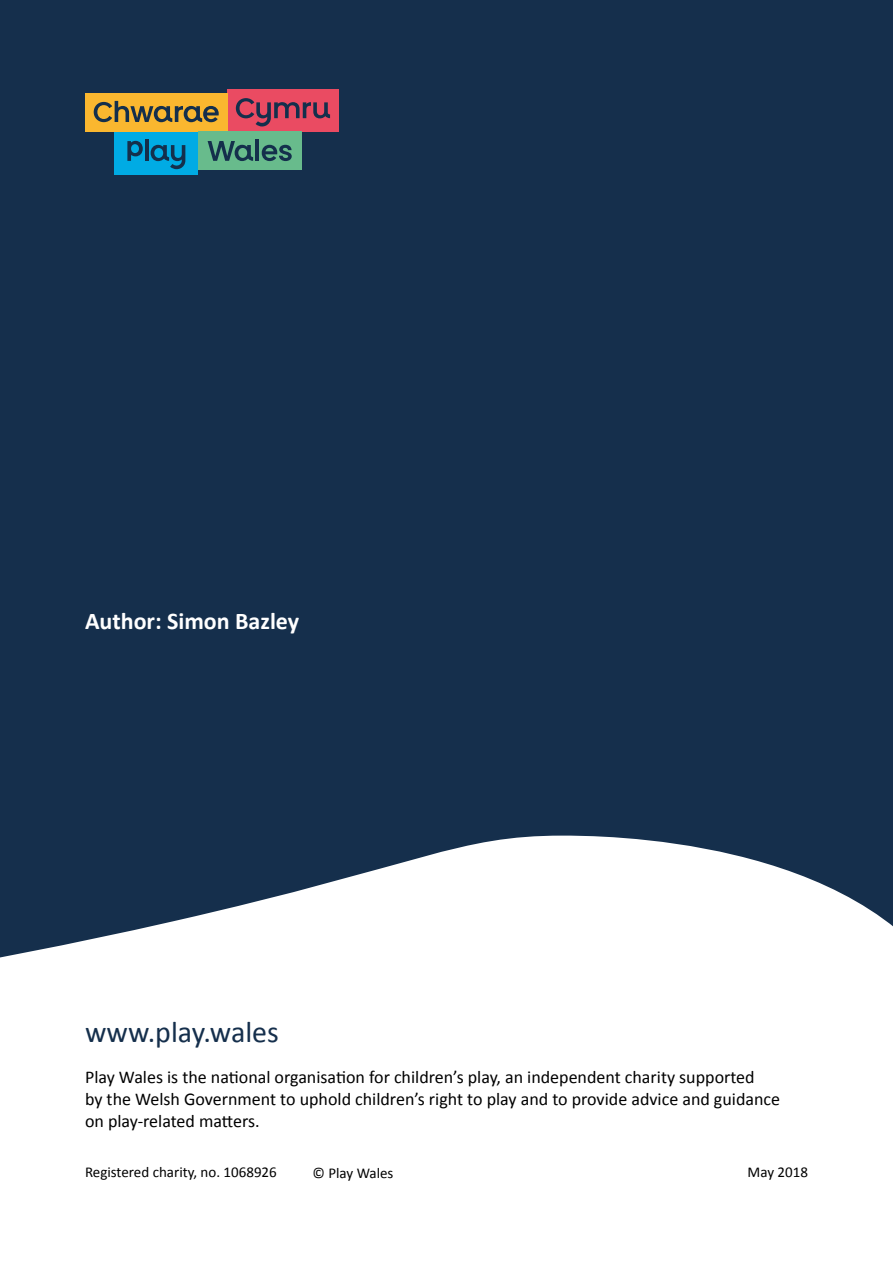
<style>
.page{position:relative;width:893px;height:1263px;background:#152f4c}
.page>*{position:absolute;margin:0;border:0;box-sizing:border-box;transform-origin:0 0}
.t1{font:30px "Calibri";color:#152f4c}
.t2{font:700 24px "Calibri";color:#fff}
.t3{font:18px/21.6px "Calibri";color:#000}
.t4{font:15px "Calibri";color:#000}
</style>
<div class="page">
<svg style="left:0;top:836px;width:893px;height:427px;background:#e5e8eb"></svg>
<div style="left:227px;top:89px;width:112px;height:43px;background:#ea4b62"></div>
<div style="left:85px;top:94px;width:142px;height:38px;background:#fab72f"></div>
<div style="left:198px;top:132px;width:103px;height:38px;background:#68bb8c"></div>
<div style="left:115px;top:132px;width:83px;height:42px;background:#00abe4"></div>
<hr style="left:256px;top:140px;width:3px;height:21px;background:#142f4c">
<svg style="left:262px;top:145px;width:30px;height:16px"></svg>
<svg style="left:208px;top:141px;width:45px;height:20px"></svg>
<svg style="left:236px;top:98px;width:94px;height:28px"></svg>
<svg style="left:94px;top:101px;width:125px;height:21px"></svg>
<hr style="left:145px;top:140px;width:3px;height:21px;background:#142f4c">
<svg style="left:151px;top:145px;width:34px;height:24px"></svg>
<svg style="left:127px;top:141px;width:16px;height:20px"></svg>
<h2 class="t2" style="left:85px;top:604px;width:216px">Author: Simon Bazley</h2>
<h1 class="t1" style="left:85px;top:1011px;width:195px">www.play.wales</h1>
<p class="t3" style="left:85px;top:1066px;width:697px">Play Wales is the national organisation for children’s play, an independent charity supported<br>by the Welsh Government to uphold children’s right to play and to provide advice and guidance on play-related matters.</p>
<p class="t4" style="left:313px;top:1162px;width:82px">© Play Wales</p>
<p class="t4" style="left:748px;top:1162px;width:62px">May 2018</p>
<p class="t4" style="left:85px;top:1162px;width:193px">Registered charity, no. 1068926</p>
</div>
